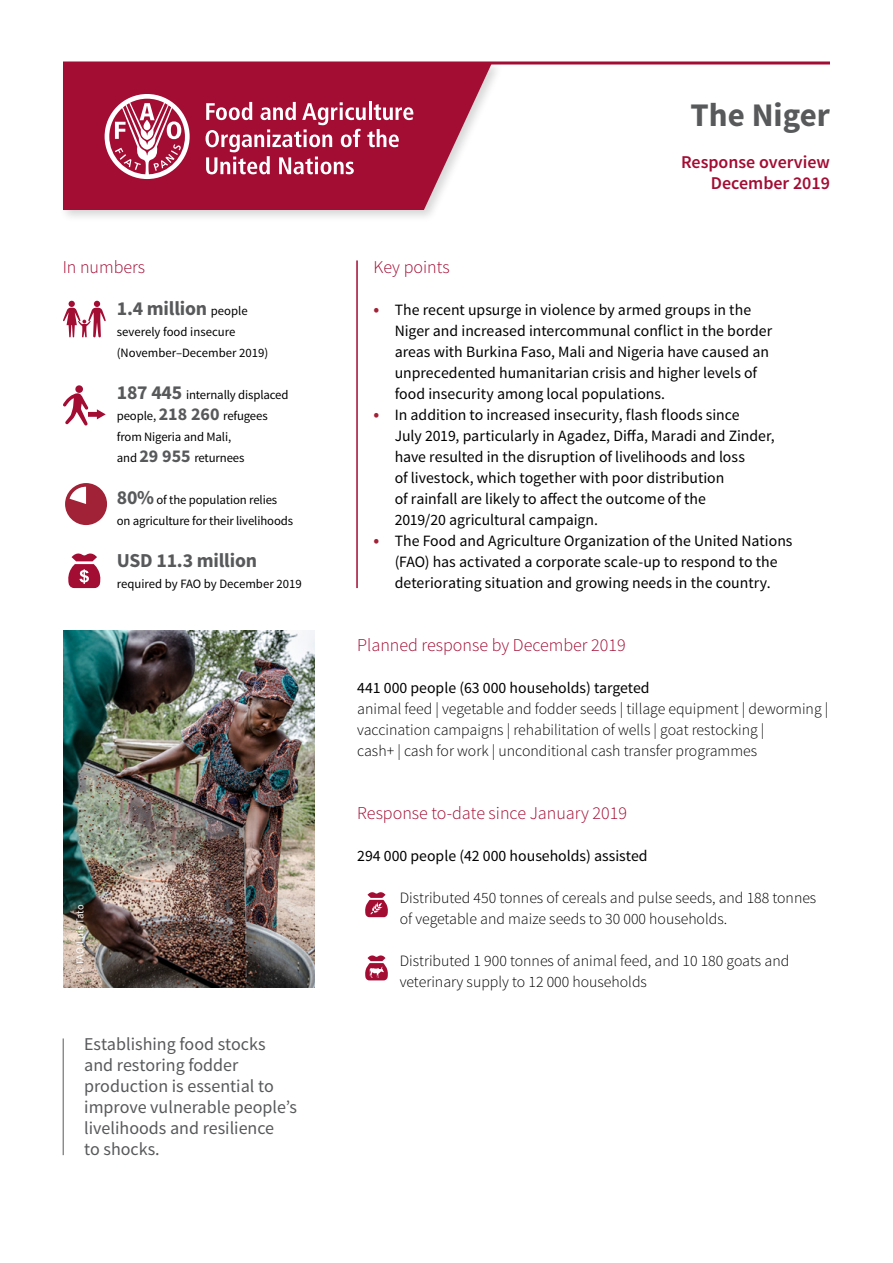
<style>
.page{position:relative;width:893px;height:1263px;background:#fff}
.page>*{position:absolute;margin:0;border:0;box-sizing:border-box;transform-origin:0 0}
.t1{font:700 33px "Source Sans Pro";color:#58595b}
.t2{font:700 19.8px "Source Sans Pro";letter-spacing:-.01em;color:#58595b}
.t3{font:18px/21px "Source Sans Pro";color:#58595b}
.t4{font:300 18px "Source Sans Pro";color:#a30c33}
.t5{font:600 18px/21px "Source Sans Pro";color:#a30c33;text-align:right}
.t6{font:15.75px/21px "Source Sans Pro";color:#000}
.t7{font:300 15.75px/21px "Source Sans Pro";color:#000}
.t8{font:12.75px/21px "Source Sans Pro";letter-spacing:-.01em;color:#000}
.t9{font:10.5px "Source Sans Pro";letter-spacing:-.01em;color:#fff}
.s1{font-weight:400;font-size:12.75px;color:#000}
.s2{font-weight:700;font-size:19.8px;color:#58595b}
.s3{font-weight:700;font-size:18px;color:#58595b}
.s4{font-weight:600;font-size:18px;color:#a12236}
</style>
<div class="page">
<div style="left:59px;top:59px;width:445px;height:164px;background:#000;opacity:.16"></div>
<svg style="left:63px;top:64px;width:429px;height:146px;background:#ad294b"></svg>
<svg style="left:105px;top:94px;width:85px;height:85px"></svg>
<svg style="left:206px;top:102px;width:207px;height:72px"></svg>
<hr style="left:63px;top:61px;width:767px;height:3px;background:#a30c33">
<hr style="left:356px;top:260px;width:2px;height:328px;background:#a30c33">
<svg style="left:365px;top:892px;width:23px;height:25px"></svg>
<svg style="left:365px;top:955px;width:23px;height:25px"></svg>
<hr style="left:63px;top:1038px;width:1px;height:117px;background:#58595b">
<svg style="left:65px;top:483px;width:42px;height:42px"></svg>
<svg style="left:63px;top:385px;width:43px;height:40px"></svg>
<svg style="left:63px;top:301px;width:43px;height:36px"></svg>
<svg style="left:68px;top:553px;width:33px;height:35px"></svg>
<img style="left:63px;top:630px;width:252px;height:357px">
<p class="t4" style="left:63px;top:256px;width:84px">In numbers</p>
<p class="t2" style="left:117px;top:296px;width:133px">1.4 million <span class="s1">people</span></p>
<p class="t8" style="left:117px;top:321px;width:153px">severely food insecure (November–December 2019)</p>
<p class="t8" style="left:117px;top:384px;width:173px"><span class="s2">187 445</span> internally displaced people, <span class="s3">218 260</span> refugees from Nigeria and Mali,<br>and <span class="s3">29 955</span> returnees</p>
<p class="t8" style="left:117px;top:489px;width:178px"><span class="s2">80%</span> of the population relies on agriculture for their livelihoods</p>
<p class="t2" style="left:117px;top:548px;width:142px">USD 11.3 million</p>
<p class="t8" style="left:117px;top:573px;width:186px">required by FAO by December 2019</p>
<p class="t9" style="left:74px;top:974px;width:71px;rotate:-90deg">© FAO/Luis Tato</p>
<p class="t3" style="left:84px;top:1034px;width:214px">Establishing food stocks and restoring fodder production is essential to improve vulnerable people’s livelihoods and resilience<br>to shocks.</p>
<h1 class="t1" style="left:691px;top:94px;width:141px">The Niger</h1>
<p class="t5" style="left:681px;top:152px;width:150px">Response overview<br>December 2019</p>
<p class="t4" style="left:373px;top:256px;width:78px">Key points</p>
<p class="t6" style="left:395px;top:300px;width:379px;text-indent:-21px"><span class="s4">•</span> The recent upsurge in violence by armed groups in the Niger and increased intercommunal conflict in the border areas with Burkina Faso, Mali and Nigeria have caused an unprecedented humanitarian crisis and higher levels of food insecurity among local populations.</p>
<p class="t6" style="left:395px;top:405px;width:381px;text-indent:-21px"><span class="s4">•</span> In addition to increased insecurity, flash floods since<br>July 2019, particularly in Agadez, Diffa, Maradi and Zinder, have resulted in the disruption of livelihoods and loss<br>of livestock, which together with poor distribution<br>of rainfall are likely to affect the outcome of the<br>2019/20 agricultural campaign.</p>
<p class="t6" style="left:373px;top:531px;width:421px;text-align:center"><span class="s4">•</span> The Food and Agriculture Organization of the United Nations (FAO) has activated a corporate scale-up to respond to the deteriorating situation and growing needs in the country.</p>
<p class="t4" style="left:357px;top:634px;width:270px">Planned response by December 2019</p>
<p class="t6" style="left:357px;top:678px;width:294px">441 000 people (63 000 households) targeted</p>
<p class="t7" style="left:357px;top:698px;width:473px">animal feed | vegetable and fodder seeds | tillage equipment | deworming | vaccination campaigns | rehabilitation of wells | goat restocking |<br>cash+ | cash for work | unconditional cash transfer programmes</p>
<p class="t4" style="left:357px;top:802px;width:271px">Response to-date since January 2019</p>
<p class="t6" style="left:357px;top:846px;width:292px">294 000 people (42 000 households) assisted</p>
<p class="t7" style="left:400px;top:887px;width:418px">Distributed 450 tonnes of cereals and pulse seeds, and 188 tonnes of vegetable and maize seeds to 30 000 households.</p>
<p class="t7" style="left:400px;top:950px;width:391px">Distributed 1 900 tonnes of animal feed, and 10 180 goats and veterinary supply to 12 000 households</p>
</div>
